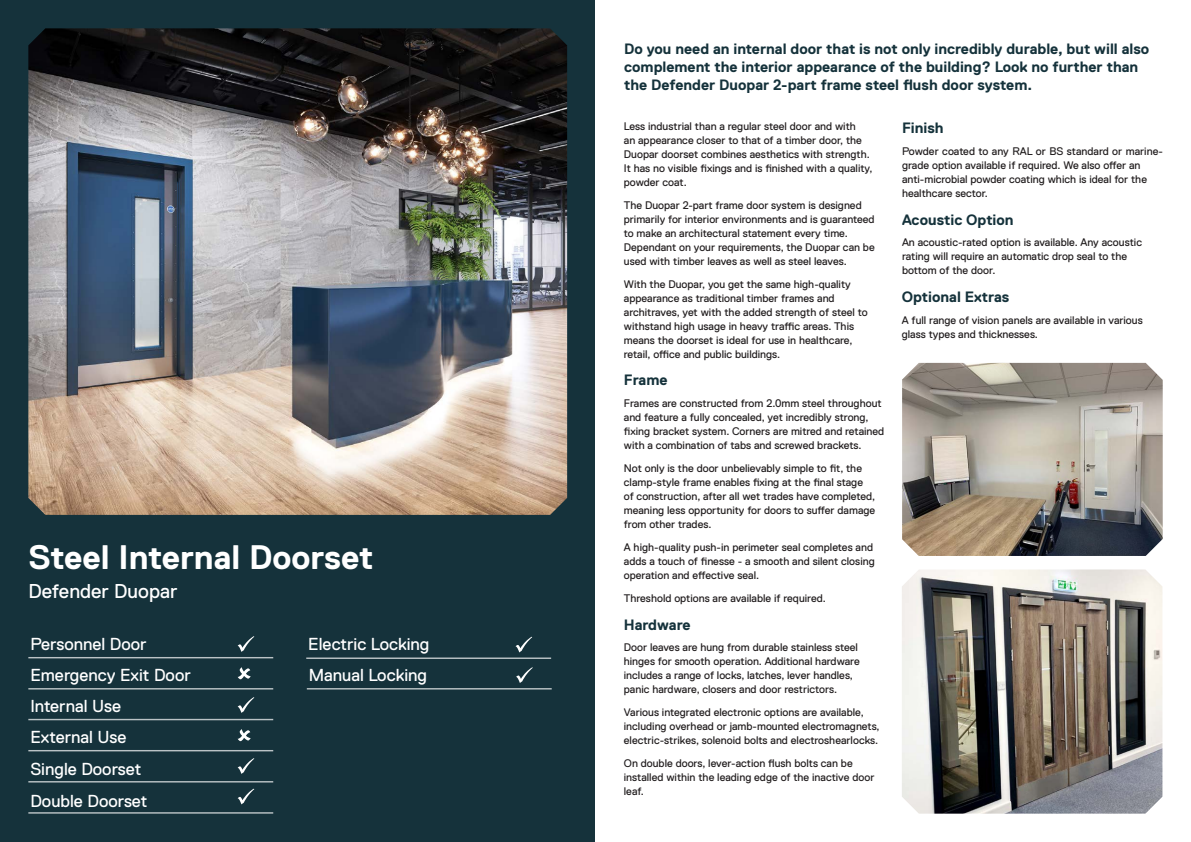
<style>
.page{position:relative;width:1191px;height:842px;background:#fff}
.page>*{position:absolute;margin:0;border:0;box-sizing:border-box;transform-origin:0 0}
.t1{font:700 34px "Replica Pro";color:#fff}
.t2{font:20px "Replica Pro";color:#fff}
.t3{font:17.3px "Replica Pro";color:#fff}
.t4{font:700 15px/18px "Replica Pro";color:#15323b}
.t5{font:11px/14px "Replica Pro";color:#231f20}
</style>
<div class="page">
<div style="left:0;top:0;width:595px;height:842px;background:#15323b"></div>
<img style="left:28px;top:28px;width:539px;height:487px">
<img style="left:902px;top:569px;width:260px;height:245px">
<img style="left:902px;top:363px;width:260px;height:193px">
<svg style="left:238px;top:636px;width:16px;height:16px"></svg>
<svg style="left:238px;top:697px;width:16px;height:16px"></svg>
<svg style="left:238px;top:758px;width:16px;height:16px"></svg>
<svg style="left:238px;top:789px;width:16px;height:15px"></svg>
<hr style="left:28px;top:657px;width:245px;height:1px;background:#fff">
<hr style="left:28px;top:688px;width:245px;height:1px;background:#fff">
<hr style="left:28px;top:719px;width:245px;height:1px;background:#fff">
<hr style="left:28px;top:750px;width:245px;height:1px;background:#fff">
<hr style="left:28px;top:781px;width:245px;height:1px;background:#fff">
<hr style="left:28px;top:812px;width:245px;height:2px;background:#fff">
<svg style="left:238px;top:667px;width:13px;height:12px"></svg>
<svg style="left:238px;top:729px;width:13px;height:12px"></svg>
<svg style="left:515px;top:637px;width:17px;height:15px"></svg>
<hr style="left:306px;top:657px;width:245px;height:2px;background:#fff">
<svg style="left:516px;top:667px;width:17px;height:16px"></svg>
<hr style="left:307px;top:688px;width:245px;height:1px;background:#fff">
<p class="t1" style="left:28px;top:539px;width:347px">Steel Internal Doorset</p>
<p class="t2" style="left:28px;top:580px;width:150px">Defender Duopar</p>
<p class="t3" style="left:30px;top:634px;width:118px">Personnel Door</p>
<p class="t3" style="left:30px;top:665px;width:162px">Emergency Exit Door</p>
<p class="t3" style="left:30px;top:696px;width:92px">Internal Use</p>
<p class="t3" style="left:30px;top:727px;width:98px">External Use</p>
<p class="t3" style="left:30px;top:759px;width:112px">Single Doorset</p>
<p class="t3" style="left:30px;top:791px;width:119px">Double Doorset</p>
<p class="t3" style="left:308px;top:635px;width:123px">Electric Locking</p>
<p class="t3" style="left:309px;top:665px;width:120px">Manual Locking</p>
<p class="t4" style="left:624px;top:40px;width:526px">Do you need an internal door that is not only incredibly durable, but will also</p>
<p class="t4" style="left:624px;top:58px;width:516px">complement the interior appearance of the building? Look no further than the Defender Duopar 2-part frame steel flush door system.</p>
<p class="t5" style="left:624px;top:119px;width:233px">Less industrial than a regular steel door and with</p>
<p class="t5" style="left:624px;top:133px;width:240px">an appearance closer to that of a timber door, the</p>
<p class="t5" style="left:624px;top:147px;width:247px">Duopar doorset combines aesthetics with strength.</p>
<p class="t5" style="left:624px;top:161px;width:250px">It has no visible fixings and is finished with a quality,</p>
<p class="t5" style="left:624px;top:175px;width:65px">powder coat.</p>
<p class="t5" style="left:624px;top:198px;width:239px">The Duopar 2-part frame door system is designed</p>
<p class="t5" style="left:624px;top:212px;width:252px">primarily for interior environments and is guaranteed</p>
<p class="t5" style="left:624px;top:226px;width:226px">to make an architectural statement every time.</p>
<p class="t5" style="left:624px;top:240px;width:252px">Dependant on your requirements, the Duopar can be</p>
<p class="t5" style="left:624px;top:254px;width:224px">used with timber leaves as well as steel leaves.</p>
<p class="t5" style="left:624px;top:277px;width:228px">With the Duopar, you get the same high-quality</p>
<p class="t5" style="left:624px;top:291px;width:212px">appearance as traditional timber frames and</p>
<p class="t5" style="left:624px;top:305px;width:245px">architraves, yet with the added strength of steel to</p>
<p class="t5" style="left:624px;top:319px;width:232px">withstand high usage in heavy traffic areas. This</p>
<p class="t5" style="left:624px;top:333px;width:230px">means the doorset is ideal for use in healthcare,</p>
<p class="t5" style="left:624px;top:347px;width:158px">retail, office and public buildings.</p>
<p class="t4" style="left:624px;top:371px;width:45px">Frame</p>
<p class="t5" style="left:624px;top:396px;width:259px">Frames are constructed from 2.0mm steel throughout</p>
<p class="t5" style="left:624px;top:410px;width:246px">and feature a fully concealed, yet incredibly strong,</p>
<p class="t5" style="left:624px;top:424px;width:262px">fixing bracket system. Corners are mitred and retained</p>
<p class="t5" style="left:624px;top:438px;width:239px">with a combination of tabs and screwed brackets.</p>
<p class="t5" style="left:624px;top:461px;width:240px">Not only is the door unbelievably simple to fit, the</p>
<p class="t5" style="left:624px;top:475px;width:241px">clamp-style frame enables fixing at the final stage</p>
<p class="t5" style="left:624px;top:489px;width:253px">of construction, after all wet trades have completed,</p>
<p class="t5" style="left:624px;top:503px;width:253px">meaning less opportunity for doors to suffer damage</p>
<p class="t5" style="left:624px;top:517px;width:89px">from other trades.</p>
<p class="t5" style="left:624px;top:540px;width:251px">A high-quality push-in perimeter seal completes and</p>
<p class="t5" style="left:624px;top:554px;width:252px">adds a touch of finesse - a smooth and silent closing</p>
<p class="t5" style="left:624px;top:568px;width:137px">operation and effective seal.</p>
<p class="t5" style="left:624px;top:591px;width:203px">Threshold options are available if required.</p>
<p class="t4" style="left:624px;top:615px;width:68px">Hardware</p>
<p class="t5" style="left:624px;top:640px;width:236px">Door leaves are hung from durable stainless steel</p>
<p class="t5" style="left:624px;top:654px;width:237px">hinges for smooth operation. Additional hardware</p>
<p class="t5" style="left:624px;top:668px;width:231px">includes a range of locks, latches, lever handles,</p>
<p class="t5" style="left:624px;top:682px;width:215px">panic hardware, closers and door restrictors.</p>
<p class="t5" style="left:624px;top:705px;width:242px">Various integrated electronic options are available,</p>
<p class="t5" style="left:624px;top:719px;width:257px">including overhead or jamb-mounted electromagnets,</p>
<p class="t5" style="left:624px;top:733px;width:256px">electric-strikes, solenoid bolts and electroshearlocks.</p>
<p class="t5" style="left:624px;top:756px;width:230px">On double doors, lever-action flush bolts can be</p>
<p class="t5" style="left:624px;top:770px;width:252px">installed within the leading edge of the inactive door</p>
<p class="t5" style="left:624px;top:784px;width:22px">leaf.</p>
<p class="t4" style="left:902px;top:119px;width:43px">Finish</p>
<p class="t5" style="left:902px;top:144px;width:262px">Powder coated to any RAL or BS standard or marine&shy;grade option available if required. We also offer an</p>
<p class="t5" style="left:902px;top:172px;width:246px">anti-microbial powder coating which is ideal for the</p>
<p class="t5" style="left:902px;top:186px;width:88px">healthcare sector.</p>
<p class="t4" style="left:902px;top:211px;width:113px">Acoustic Option</p>
<p class="t5" style="left:902px;top:236px;width:242px">An acoustic-rated option is available. Any acoustic</p>
<p class="t5" style="left:902px;top:250px;width:227px">rating will require an automatic drop seal to the</p>
<p class="t5" style="left:902px;top:264px;width:95px">bottom of the door.</p>
<p class="t4" style="left:902px;top:288px;width:109px">Optional Extras</p>
<p class="t5" style="left:902px;top:313px;width:242px">A full range of vision panels are available in various</p>
<p class="t5" style="left:902px;top:327px;width:138px">glass types and thicknesses.</p>
</div>
